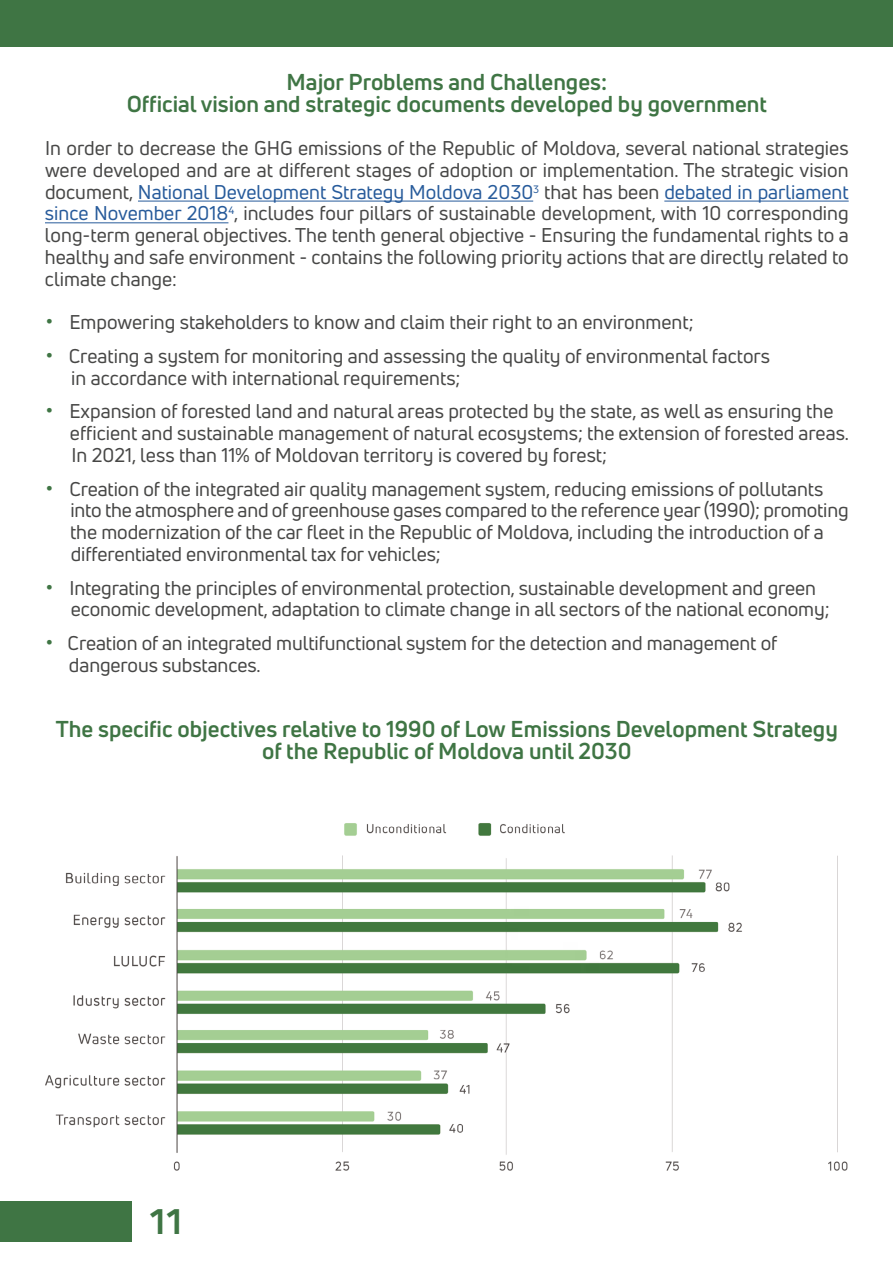
<style>
.page{position:relative;width:893px;height:1263px;background:#fff}
.page>*{position:absolute;margin:0;border:0;box-sizing:border-box;transform-origin:0 0}
.t1{font:600 36px "Kohinoor Devanagari";color:#3f7544}
.t2{font:700 22.5px/21.8px "Uni Neue";color:#3f7544;text-align:center}
.t3{font:19.5px/21.8px "Uni Neue";letter-spacing:-.005em;color:#474746}
.s1{color:#275b9b}
.s2{font-size:24px;color:#3f7544}
</style>
<div class="page">
<div style="left:0;top:1201px;width:132px;height:41px;background:#3f7544"></div>
<div style="left:0;top:0;width:893px;height:47px;background:#3f7544"></div>
<hr style="left:138px;top:201px;width:395px;height:1px;background:#275b9b">
<hr style="left:664px;top:201px;width:185px;height:1px;background:#275b9b">
<hr style="left:45px;top:222px;width:183px;height:1px;background:#275b9b">
<img style="left:45px;top:823px;width:803px;height:348px">
<p class="t2" style="left:127px;top:71px;width:642px">Major Problems and Challenges:<br>Official vision and strategic documents developed by government</p>
<p class="t3" style="left:45px;top:137px;width:805px;text-align:justify">In order to decrease the GHG emissions of the Republic of Moldova, several national strategies were developed and are at different stages of adoption or implementation. The strategic vision document, <span class="s1">National Development Strategy Moldova 2030</span><sup>3</sup> that has been <span class="s1">debated in parliament since November 2018</span><sup>4</sup>, includes four pillars of sustainable development, with 10 corresponding long-term general objectives. The tenth general objective - Ensuring the fundamental rights to a healthy and safe environment - contains the following priority actions that are directly related to climate change:</p>
<p class="t3" style="left:45px;top:311px;width:650px"><span class="s2">•</span> Empowering stakeholders to know and claim their right to an environment;</p>
<p class="t3" style="left:71px;top:345px;width:700px;text-indent:-26px"><span class="s2">•</span> Creating a system for monitoring and assessing the quality of environmental factors in accordance with international requirements;</p>
<p class="t3" style="left:70px;top:400px;width:781px;text-indent:-25px"><span class="s2">•</span> Expansion of forested land and natural areas protected by the state, as well as ensuring the efficient and sustainable management of natural ecosystems; the extension of forested areas.<br>In 2021, less than 11% of Moldovan territory is covered by forest;</p>
<p class="t3" style="left:70px;top:478px;width:780px;text-indent:-25px"><span class="s2">•</span> Creation of the integrated air quality management system, reducing emissions of pollutants into the atmosphere and of greenhouse gases compared to the reference year (1990); promoting the modernization of the car fleet in the Republic of Moldova, including the introduction of a differentiated environmental tax for vehicles;</p>
<p class="t3" style="left:71px;top:577px;width:760px;text-indent:-26px"><span class="s2">•</span> Integrating the principles of environmental protection, sustainable development and green economic development, adaptation to climate change in all sectors of the national economy;</p>
<p class="t3" style="left:69px;top:632px;width:710px;text-indent:-24px"><span class="s2">•</span> Creation of an integrated multifunctional system for the detection and management of dangerous substances.</p>
<p class="t2" style="left:56px;top:718px;width:784px">The specific objectives relative to 1990 of Low Emissions Development Strategy of the Republic of Moldova until 2030</p>
<h1 class="t1" style="left:150px;top:1200px;width:35px">11</h1>
</div>
